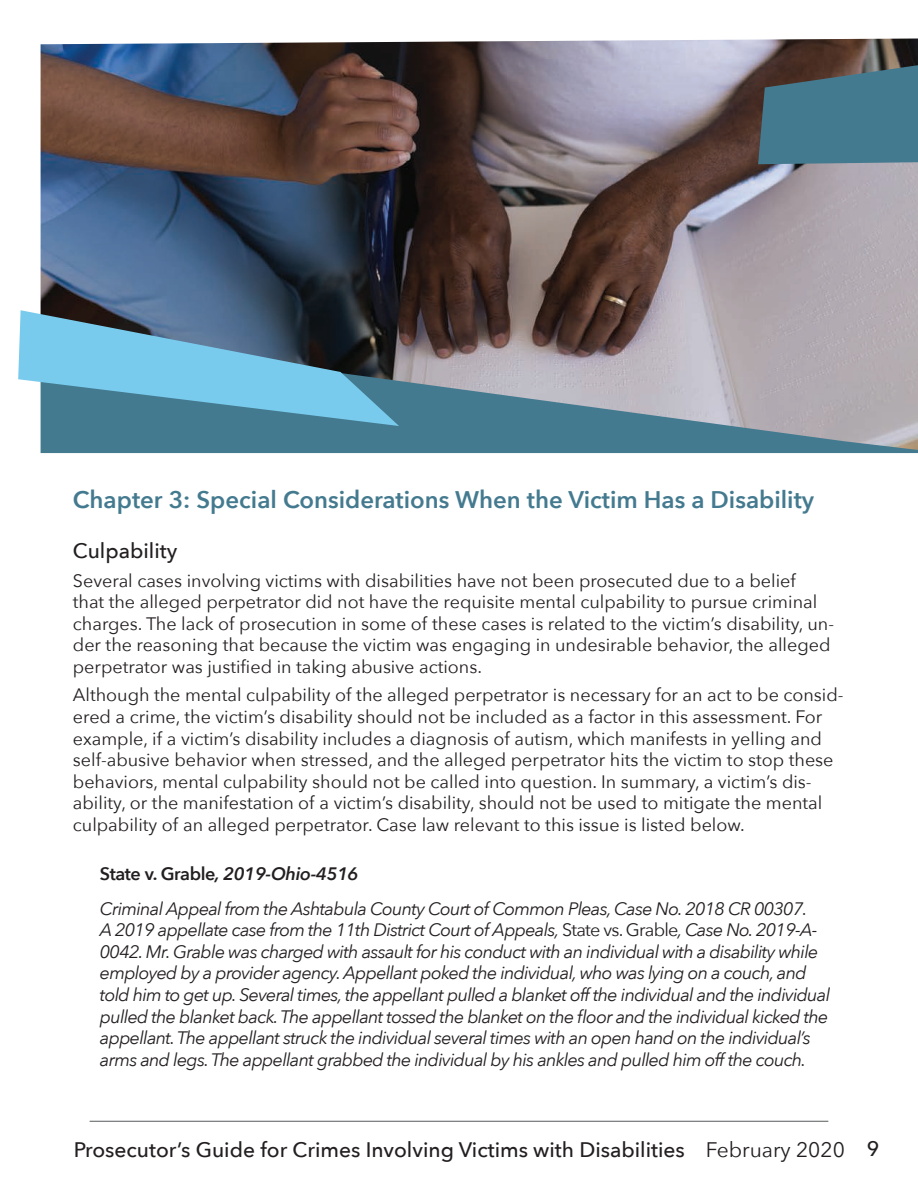
<style>
.page{position:relative;width:918px;height:1188px;background:#fff}
.page>*{position:absolute;margin:0;border:0;box-sizing:border-box;transform-origin:0 0}
.t1{font:600 24px "Avenir Next";color:#447a8f}
.t2{font:500 21px "Avenir Next";color:#231f20}
.t3{font:18px/21.6px "Avenir Next";color:#231f20}
.t4{font:italic 18px/21.6px "Avenir Next";letter-spacing:-.04em;color:#231f20}
.s1{font-weight:600;font-style:normal}
.s2{font-weight:600}
.s3{font-style:normal}
.s4{font-weight:400}
</style>
<div class="page">
<hr style="left:90px;top:1121px;width:738px;height:1px;background:#57585a">
<img style="left:41px;top:38px;width:877px;height:294px">
<svg style="left:41px;top:332px;width:877px;height:121px;background:#8394a0"></svg>
<svg style="left:18px;top:310px;width:381px;height:116px;background:#5b8fa8"></svg>
<svg style="left:758px;top:65px;width:160px;height:99px;background:#467182"></svg>
<h1 class="t1" style="left:73px;top:479px;width:743px">Chapter 3: Special Considerations When the Victim Has a Disability</h1>
<p class="t2" style="left:73px;top:533px;width:106px">Culpability</p>
<p class="t3" style="left:73px;top:569px;width:763px">Several cases involving victims with disabilities have not been prosecuted due to a belief<br>that the alleged perpetrator did not have the requisite mental culpability to pursue criminal charges. The lack of prosecution in some of these cases is related to the victim’s disability, un&shy;der the reasoning that because the victim was engaging in undesirable behavior, the alleged perpetrator was justified in taking abusive actions.</p>
<p class="t3" style="left:73px;top:684px;width:772px">Although the mental culpability of the alleged perpetrator is necessary for an act to be consid&shy;ered a crime, the victim’s disability should not be included as a factor in this assessment. For example, if a victim’s disability includes a diagnosis of autism, which manifests in yelling and self-abusive behavior when stressed, and the alleged perpetrator hits the victim to stop these behaviors, mental culpability should not be called into question. In summary, a victim’s dis&shy;ability, or the manifestation of a victim’s disability, should not be used to mitigate the mental culpability of an alleged perpetrator. Case law relevant to this issue is listed below.</p>
<p class="t4" style="left:100px;top:855px;width:709px;line-height:35.1px"><span class="s1">State v. Grable</span><span class="s2">, 2019-Ohio-4516<br></span>Criminal Appeal from the Ashtabula County Court of Common Pleas, Case No. 2018 CR 00307.</p>
<p class="t4" style="left:100px;top:918px;width:732px">A 2019 appellate case from the 11th District Court of Appeals, <span class="s3">State vs. Grable</span>, Case No. 2019-A-0042. Mr. Grable was charged with assault for his conduct with an individual with a disability while employed by a provider agency. Appellant poked the individual, who was lying on a couch, and told him to get up. Several times, the appellant pulled a blanket off the individual and the individual pulled the blanket back. The appellant tossed the blanket on the floor and the individual kicked the appellant. The appellant struck the individual several times with an open hand on the individual’s arms and legs. The appellant grabbed the individual by his ankles and pulled him off the couch.</p>
<p class="t2" style="left:74px;top:1132px;width:807px">Prosecutor’s Guide for Crimes Involving Victims with Disabilities <span class="s4">February 2020</span> 9</p>
</div>
